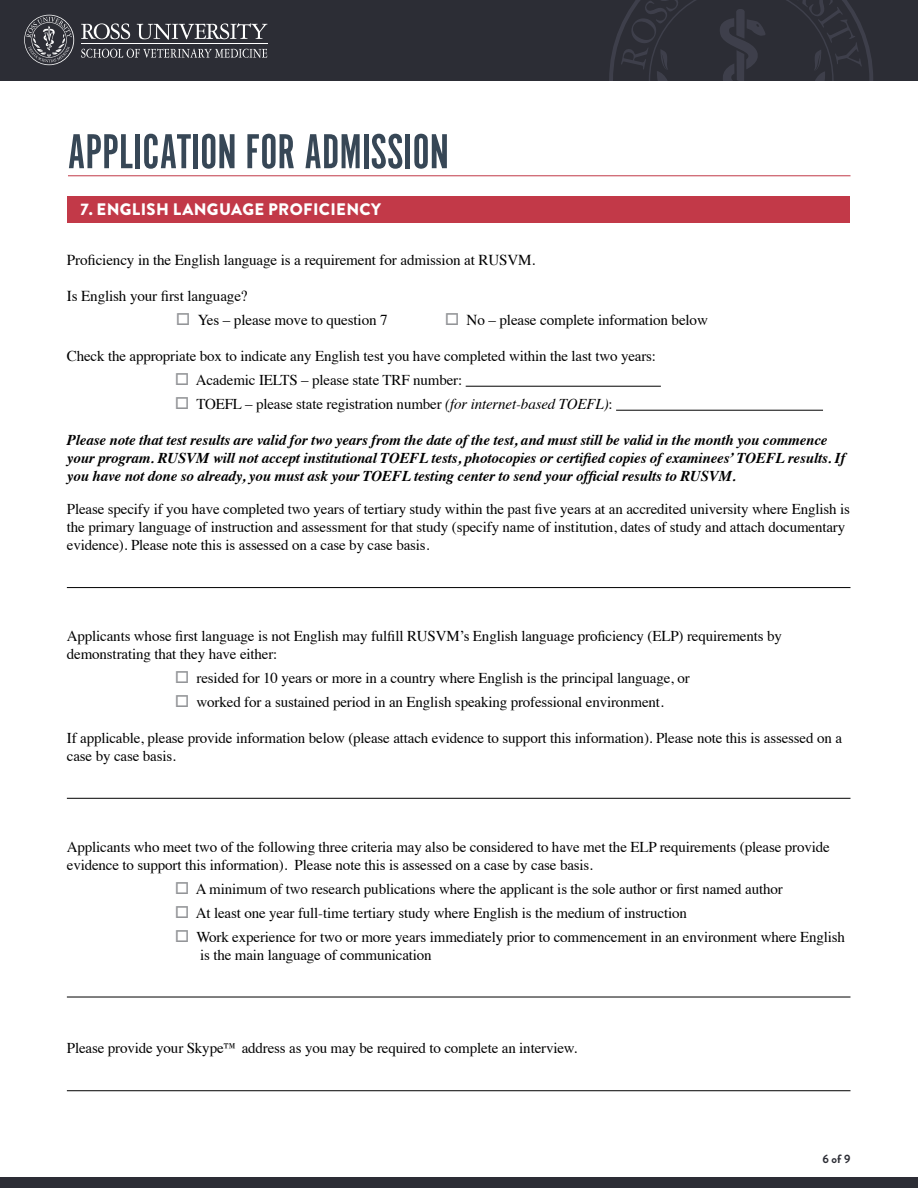
<style>
.page{position:relative;width:918px;height:1188px;background:#fff}
.page>*{position:absolute;margin:0;border:0;box-sizing:border-box;transform-origin:0 0}
.t1{font:51px "Alternate Got No 1 D";color:#374756}
.t2{font:900 16.65px "Brandon Grotesque";letter-spacing:.02em;color:#fff}
.t3{font:15.15px "Times";letter-spacing:-.01em;color:#000}
.t4{font:15px/18px "Times";letter-spacing:-.01em;color:#000}
.t5{font:italic 700 15px/18px "Times";letter-spacing:-.01em;color:#000}
.t6{font:700 12px "Brandon Grotesque";color:#2c2d35}
.s1{color:#939598}
.s2{font-style:italic}
</style>
<div class="page">
<div style="left:0;top:0;width:918px;height:81px;background:#2c2d35"></div>
<svg style="left:609px;top:0;width:264px;height:81px"></svg>
<svg style="left:81px;top:23px;width:49px;height:16px"></svg>
<svg style="left:137px;top:23px;width:130px;height:17px"></svg>
<hr style="left:81px;top:43px;width:187px;height:1px;background:#fff">
<svg style="left:81px;top:49px;width:186px;height:9px"></svg>
<svg style="left:24px;top:15px;width:50px;height:50px"></svg>
<hr style="left:68px;top:175px;width:782px;height:1px;background:#c23948">
<div style="left:0;top:1177px;width:918px;height:11px;background:#2c2d35"></div>
<div style="left:68px;top:196px;width:782px;height:28px;background:#c23948"></div>
<hr style="left:466px;top:386px;width:195px;height:1px;background:#000">
<hr style="left:616px;top:410px;width:207px;height:1px;background:#000">
<hr style="left:67px;top:587px;width:783px;height:1px;background:#000">
<hr style="left:67px;top:798px;width:783px;height:1px;background:#000">
<hr style="left:67px;top:997px;width:783px;height:1px;background:#000">
<hr style="left:67px;top:1090px;width:783px;height:1px;background:#000">
<h1 class="t1" style="left:68px;top:126px;width:383px">APPLICATION FOR ADMISSION</h1>
<p class="t2" style="left:81px;top:197px;width:302px">7. ENGLISH LANGUAGE PROFICIENCY</p>
<p class="t3" style="left:67px;top:245px;width:470px">Proficiency in the English language is a requirement for admission at RUSVM.</p>
<p class="t3" style="left:67px;top:282px;width:182px">Is English your first language?</p>
<p class="t3" style="left:176px;top:306px;width:213px"><span class="s1">□</span> Yes – please move to question 7</p>
<p class="t3" style="left:445px;top:306px;width:265px"><span class="s1">□</span> No – please complete information below</p>
<p class="t4" style="left:67px;top:346px;width:591px">Check the appropriate box to indicate any English test you have completed within the last two years:</p>
<p class="t4" style="left:175px;top:370px;width:289px"><span class="s1">□</span> Academic IELTS – please state TRF number:</p>
<p class="t4" style="left:175px;top:394px;width:439px"><span class="s1">□</span> TOEFL – please state registration number <span class="s2">(for internet-based TOEFL)</span>:</p>
<p class="t5" style="left:67px;top:430px;width:780px">Please note that test results are valid for two years from the date of the test, and must still be valid in the month you commence your program. RUSVM will not accept institutional TOEFL tests, photocopies or certified copies of examinees’ TOEFL results. If you have not done so already, you must ask your TOEFL testing center to send your official results to RUSVM.</p>
<p class="t4" style="left:67px;top:499px;width:785px">Please specify if you have completed two years of tertiary study within the past five years at an accredited university where English is the primary language of instruction and assessment for that study (specify name of institution, dates of study and attach documentary evidence). Please note this is assessed on a case by case basis.</p>
<p class="t4" style="left:67px;top:625px;width:717px">Applicants whose first language is not English may fulfill RUSVM’s English language proficiency (ELP) requirements by demonstrating that they have either:</p>
<p class="t4" style="left:175px;top:667px;width:516px"><span class="s1">□</span> resided for 10 years or more in a country where English is the principal language, or</p>
<p class="t4" style="left:175px;top:691px;width:490px"><span class="s1">□</span> worked for a sustained period in an English speaking professional environment.</p>
<p class="t4" style="left:67px;top:727px;width:777px">If applicable, please provide information below (please attach evidence to support this information). Please note this is assessed on a case by case basis.</p>
<p class="t4" style="left:67px;top:836px;width:764px">Applicants who meet two of the following three criteria may also be considered to have met the ELP requirements (please provide evidence to support this information). Please note this is assessed on a case by case basis.</p>
<p class="t4" style="left:175px;top:878px;width:609px"><span class="s1">□</span> A minimum of two research publications where the applicant is the sole author or first named author</p>
<p class="t4" style="left:175px;top:902px;width:514px"><span class="s1">□</span> At least one year full-time tertiary study where English is the medium of instruction</p>
<p class="t4" style="left:200px;top:926px;width:647px;text-indent:-25px"><span class="s1">□</span> Work experience for two or more years immediately prior to commencement in an environment where English is the main language of communication</p>
<p class="t4" style="left:67px;top:1038px;width:512px">Please provide your Skype™ address as you may be required to complete an interview.</p>
<p class="t6" style="left:823px;top:1150px;width:29px">6 of 9</p>
</div>
